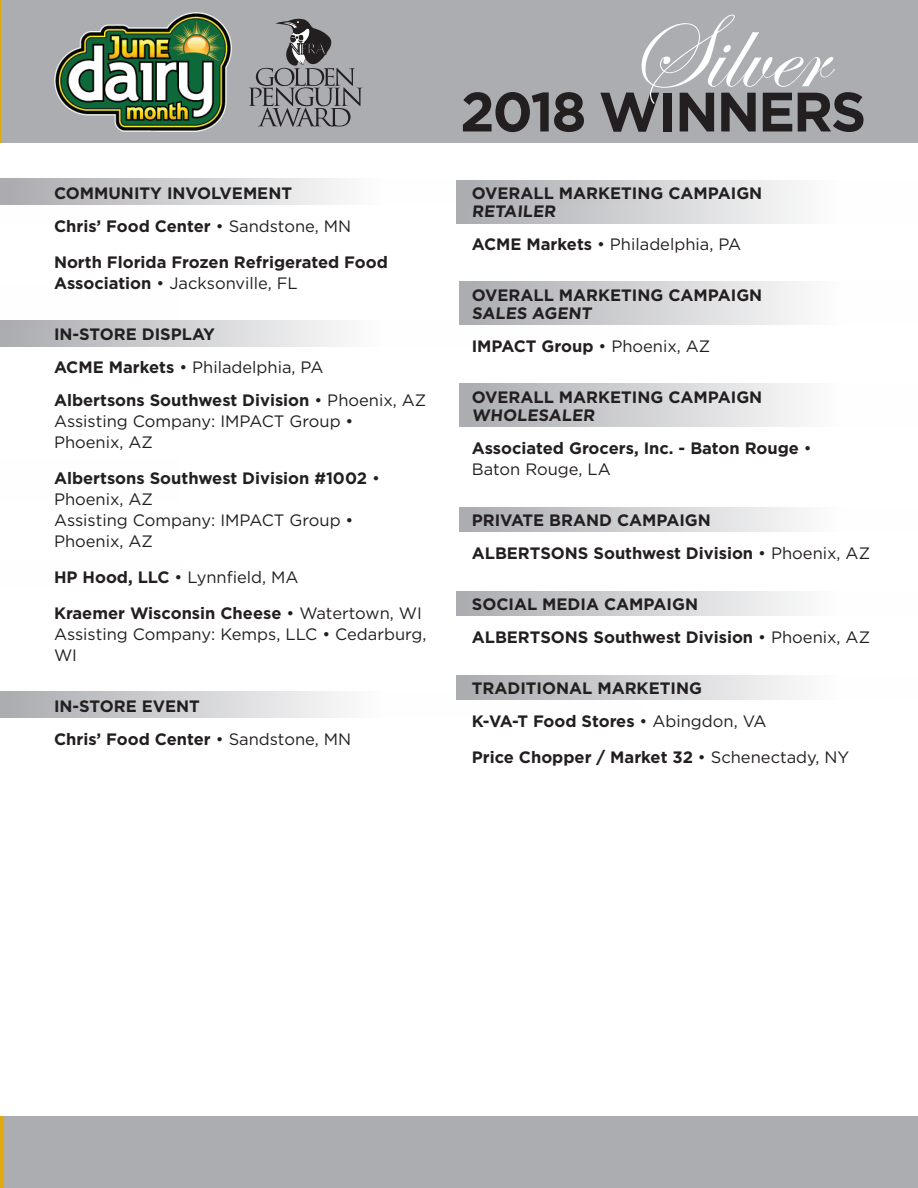
<style>
.page{position:relative;width:918px;height:1188px;background:#fff}
.page>*{position:absolute;margin:0;border:0;box-sizing:border-box;transform-origin:0 0}
.t1{font:108px "Edwardian Script ITC";color:#fff}
.t2{font:700 55.35px "Gotham";letter-spacing:-.04em;color:#231f20}
.t3{font:700 16.5px/33px "Gotham";color:#231f20}
.t4{font:16.5px/21px "Gotham";color:#231f20}
.s1{font-weight:400}
.s2{font-weight:700}
</style>
<div class="page">
<div style="left:456px;top:676px;width:462px;height:24px;background:linear-gradient(to right,#adaeb1,#fff)"></div>
<div style="left:456px;top:592px;width:462px;height:24px;background:linear-gradient(to right,#adaeb1,#fff)"></div>
<svg style="left:0;top:320px;width:342px;height:26px;background:#d2d2d4"></svg>
<div style="left:459px;top:383px;width:459px;height:43px;background:linear-gradient(to right,#acadb1,#fff)"></div>
<div style="left:459px;top:282px;width:459px;height:43px;background:linear-gradient(to right,#acadb1,#fff)"></div>
<svg style="left:0;top:691px;width:642px;height:27px"></svg>
<div style="left:459px;top:508px;width:459px;height:24px;background:linear-gradient(to right,#acadb1,#fff)"></div>
<div style="left:456px;top:180px;width:462px;height:43px;background:linear-gradient(to right,#adaeb1,#fff)"></div>
<svg style="left:0;top:178px;width:642px;height:27px"></svg>
<div style="left:0;top:1116px;width:918px;height:72px;background:#acadb1"></div>
<div style="left:0;top:0;width:918px;height:142px;background:#acadb1"></div>
<svg style="left:249px;top:19px;width:113px;height:108px"></svg>
<img style="left:54px;top:13px;width:178px;height:118px">
<svg style="left:0;top:180px;width:181px;height:25px;background:#bdbdc0"></svg>
<svg style="left:0;top:320px;width:181px;height:7px"></svg>
<hr style="left:0;top:1116px;width:4px;height:72px;background:#dfaa0d">
<hr style="left:0;top:0;width:1px;height:143px;background:#dfaa0d">
<p class="t3" style="left:54px;top:177px;width:299px">COMMUNITY INVOLVEMENT<br>Chris’ Food Center <span class="s1">• Sandstone, MN</span></p>
<p class="t3" style="left:54px;top:252px;width:335px;line-height:21px">North Florida Frozen Refrigerated Food<br>Association <span class="s1">• Jacksonville, FL</span></p>
<p class="t3" style="left:54px;top:318px;width:374px">IN-STORE DISPLAY<br>ACME Markets <span class="s1">• Philadelphia, PA<br></span>Albertsons Southwest Division <span class="s1">• Phoenix, AZ</span></p>
<p class="t4" style="left:54px;top:410px;width:301px">Assisting Company: IMPACT Group •<br>Phoenix, AZ</p>
<p class="t4" style="left:54px;top:467px;width:328px"><span class="s2">Albertsons Southwest Division #1002</span> •<br>Phoenix, AZ<br>Assisting Company: IMPACT Group •<br>Phoenix, AZ</p>
<p class="t3" style="left:54px;top:559px;width:369px;line-height:36px">HP Hood, LLC <span class="s1">• Lynnfield, MA<br></span>Kraemer Wisconsin Cheese <span class="s1">• Watertown, WI</span></p>
<p class="t4" style="left:54px;top:623px;width:374px">Assisting Company: Kemps, LLC • Cedarburg,<br>WI</p>
<p class="t3" style="left:54px;top:690px;width:299px">IN-STORE EVENT<br>Chris’ Food Center <span class="s1">• Sandstone, MN</span></p>
<h1 class="t1" style="left:627px;top:-6px;width:199px">Silver</h1>
<h2 class="t2" style="left:460px;top:75px;width:408px">2018 WINNERS</h2>
<p class="t3" style="left:472px;top:184px;width:292px;line-height:18px">OVERALL MARKETING CAMPAIGN<br>RETAILER</p>
<p class="t4" style="left:472px;top:233px;width:271px"><span class="s2">ACME Markets</span> • Philadelphia, PA</p>
<p class="t3" style="left:472px;top:286px;width:292px;line-height:18px">OVERALL MARKETING CAMPAIGN<br>SALES AGENT</p>
<p class="t3" style="left:472px;top:330px;width:240px">IMPACT Group <span class="s1">• Phoenix, AZ</span></p>
<p class="t3" style="left:472px;top:388px;width:292px;line-height:18px">OVERALL MARKETING CAMPAIGN<br>WHOLESALER</p>
<p class="t3" style="left:472px;top:438px;width:342px;line-height:21px">Associated Grocers, Inc. - Baton Rouge <span class="s1">•<br>Baton Rouge, LA</span></p>
<p class="t3" style="left:472px;top:504px;width:400px">PRIVATE BRAND CAMPAIGN<br>ALBERTSONS Southwest Division <span class="s1">• Phoenix, AZ</span></p>
<p class="t3" style="left:472px;top:588px;width:400px">SOCIAL MEDIA CAMPAIGN<br>ALBERTSONS Southwest Division <span class="s1">• Phoenix, AZ</span></p>
<p class="t3" style="left:472px;top:672px;width:296px">TRADITIONAL MARKETING<br>K-VA-T Food Stores <span class="s1">• Abingdon, VA</span></p>
<p class="t3" style="left:472px;top:741px;width:379px">Price Chopper / Market 32 <span class="s1">• Schenectady, NY</span></p>
</div>
